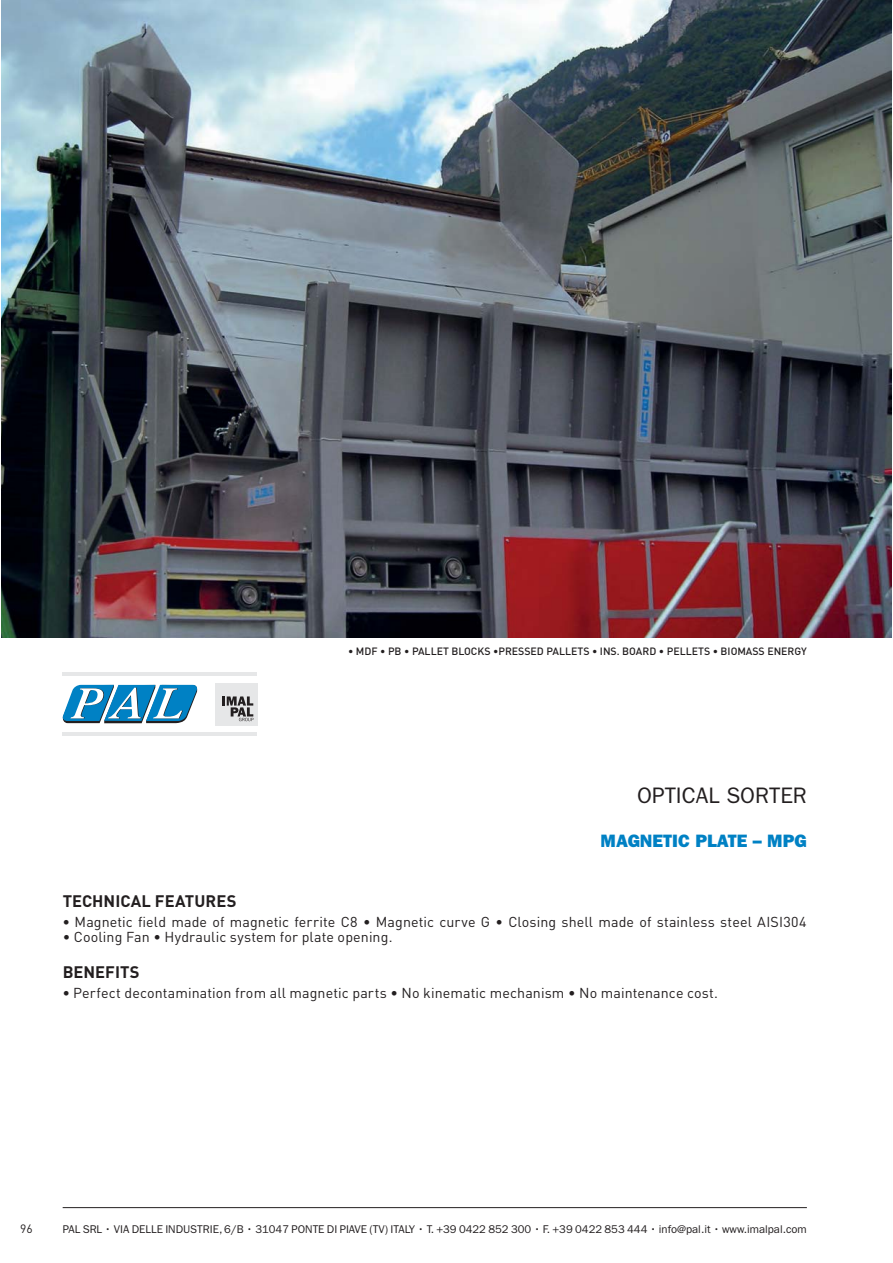
<style>
.page{position:relative;width:893px;height:1263px;background:#fff}
.page>*{position:absolute;margin:0;border:0;box-sizing:border-box;transform-origin:0 0}
.t1{font:22.5px "Franklin Gothic";color:#231f20}
.t2{font:800 18px "Franklin Gothic";color:#0081c4}
.t3{font:700 16.5px "DIN";color:#231f20}
.t4{font:14.25px "DIN";letter-spacing:.01em;color:#231f20}
.t5{font:12px "DIN";color:#231f20}
.t6{font:11.25px "Franklin Gothic";color:#231f20}
.t7{font:500 10.5px "DIN";color:#231f20}
.s1{font-weight:700}
</style>
<div class="page">
<div style="left:215px;top:683px;width:42px;height:42px;background:#e6e7e8"></div>
<svg style="left:222px;top:696px;width:31px;height:25px"></svg>
<svg style="left:62px;top:685px;width:136px;height:38px"></svg>
<hr style="left:63px;top:672px;width:194px;height:4px;background:#e6e7e8">
<hr style="left:63px;top:732px;width:194px;height:4px;background:#e6e7e8">
<hr style="left:63px;top:1207px;width:744px;height:1px;background:#231f20">
<img style="left:1px;top:0;width:891px;height:638px">
<p class="t7" style="left:348px;top:645px;width:460px">• MDF • PB • PALLET BLOCKS •PRESSED PALLETS • INS. BOARD • PELLETS • BIOMASS ENERGY</p>
<h1 class="t1" style="left:637px;top:787px;width:171px">OPTICAL SORTER</h1>
<p class="t2" style="left:600px;top:835px;width:208px">MAGNETIC PLATE – MPG</p>
<p class="t3" style="left:63px;top:895px;width:175px">TECHNICAL FEATURES</p>
<p class="t4" style="left:63px;top:916px;width:745px"><span class="s1">•</span> Magnetic field made of magnetic ferrite C8 • Magnetic curve G • Closing shell made of stainless steel AISI304</p>
<p class="t4" style="left:63px;top:932px;width:331px">• Cooling Fan • Hydraulic system for plate opening.</p>
<p class="t3" style="left:63px;top:966px;width:78px">BENEFITS</p>
<p class="t4" style="left:63px;top:988px;width:657px"><span class="s1">•</span> Perfect decontamination from all magnetic parts • No kinematic mechanism • No maintenance cost.</p>
<p class="t5" style="left:20px;top:1225px;width:14px">96</p>
<p class="t6" style="left:63px;top:1225px;width:746px">PAL SRL • VIA DELLE INDUSTRIE, 6/B • 31047 PONTE DI PIAVE (TV) ITALY • T. +39 0422 852 300 • F. +39 0422 853 444 • info@pal.it • www.imalpal.com</p>
</div>
